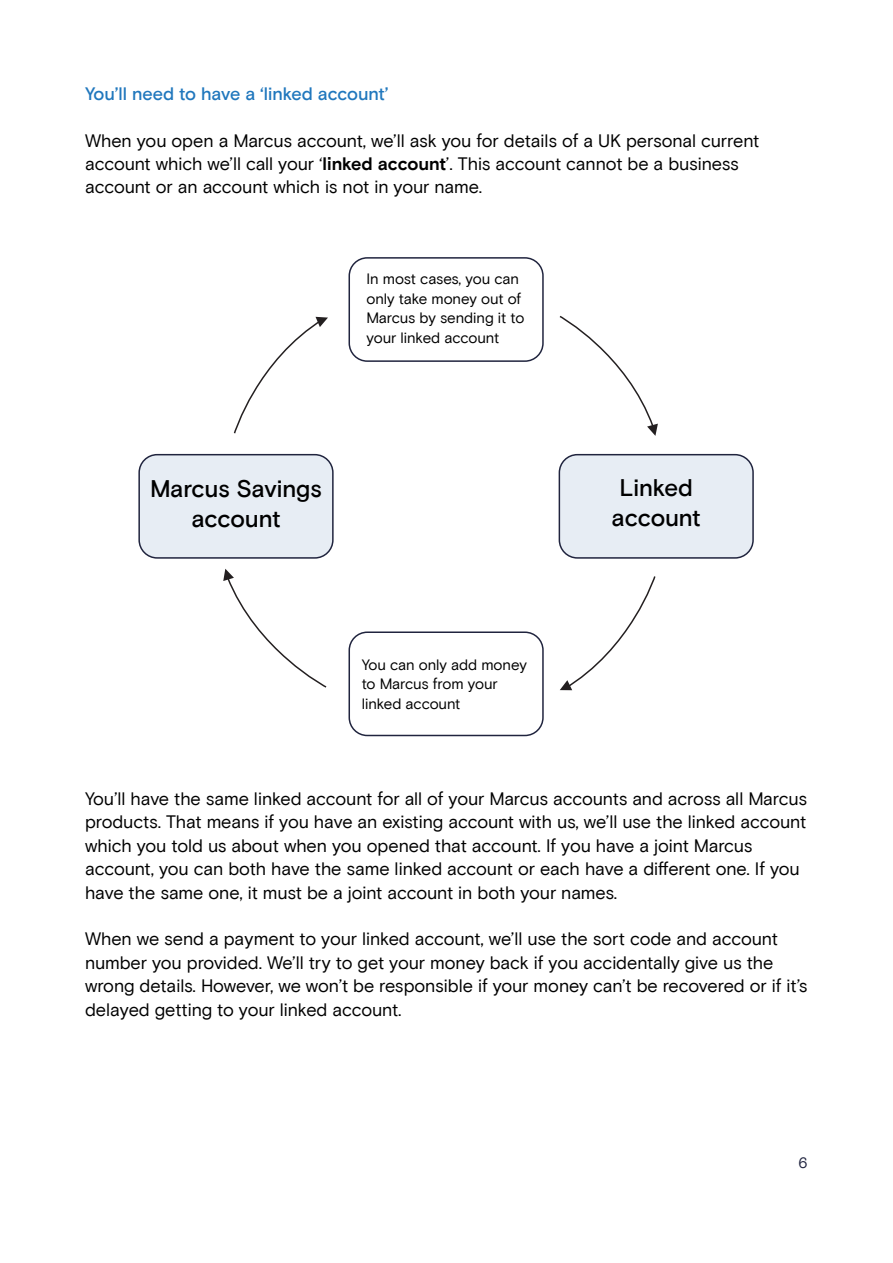
<style>
.page{position:relative;width:893px;height:1263px;background:#fff}
.page>*{position:absolute;margin:0;border:0;box-sizing:border-box;transform-origin:0 0}
.t1{font:500 24px/30px "Basis Grotesque Pro";letter-spacing:-.01em;color:#000;text-align:center}
.t2{font:18px/23.4px "Basis Grotesque Pro";letter-spacing:-.005em;color:#000}
.t3{font:500 18px "Basis Grotesque Pro";letter-spacing:-.005em;color:#2077bd}
.t4{font:15px/19.5px "Basis Grotesque Pro";letter-spacing:-.005em;color:#000}
.t5{font:15px "Basis Grotesque Pro";color:#20243f}
.s1{font-weight:700}
</style>
<div class="page">
<div style="left:348px;top:257px;width:196px;height:105px;border:2px solid #20243e;border-radius:18px"></div>
<div style="left:559px;top:455px;width:194px;height:103px;background:#e7edf4;border-radius:18px"></div>
<div style="left:559px;top:454px;width:195px;height:105px;border:2px solid #20243e;border-radius:18px"></div>
<div style="left:139px;top:455px;width:194px;height:103px;background:#e7edf4;border-radius:18px"></div>
<div style="left:138px;top:454px;width:196px;height:105px;border:2px solid #20243e;border-radius:18px"></div>
<div style="left:348px;top:631px;width:196px;height:105px;border:2px solid #20243e;border-radius:18px"></div>
<svg style="left:560px;top:576px;width:96px;height:115px"></svg>
<svg style="left:223px;top:569px;width:104px;height:119px"></svg>
<svg style="left:233px;top:317px;width:95px;height:117px"></svg>
<svg style="left:559px;top:315px;width:99px;height:121px"></svg>
<p class="t3" style="left:85px;top:83px;width:305px">You’ll need to have a ‘linked account’</p>
<p class="t2" style="left:85px;top:129px;width:676px">When you open a Marcus account, we’ll ask you for details of a UK personal current account which we’ll call your ‘<span class="s1">linked account</span>’. This account cannot be a business account or an account which is not in your name.</p>
<p class="t4" style="left:366px;top:269px;width:160px">In most cases, you can only take money out of<br>Marcus by sending it to your linked account</p>
<h1 class="t1" style="left:150px;top:474px;width:173px">Marcus Savings account</h1>
<p class="t4" style="left:362px;top:655px;width:167px">You can only add money to Marcus from your linked account</p>
<h1 class="t1" style="left:612px;top:474px;width:91px">Linked account</h1>
<p class="t2" style="left:85px;top:787px;width:723px">You’ll have the same linked account for all of your Marcus accounts and across all Marcus products. That means if you have an existing account with us, we’ll use the linked account which you told us about when you opened that account. If you have a joint Marcus account, you can both have the same linked account or each have a different one. If you have the same one, it must be a joint account in both your names.</p>
<p class="t2" style="left:85px;top:928px;width:724px">When we send a payment to your linked account, we’ll use the sort code and account number you provided. We’ll try to get your money back if you accidentally give us the wrong details. However, we won’t be responsible if your money can’t be recovered or if it’s delayed getting to your linked account.</p>
<p class="t5" style="left:798px;top:1154px;width:11px">6</p>
</div>
